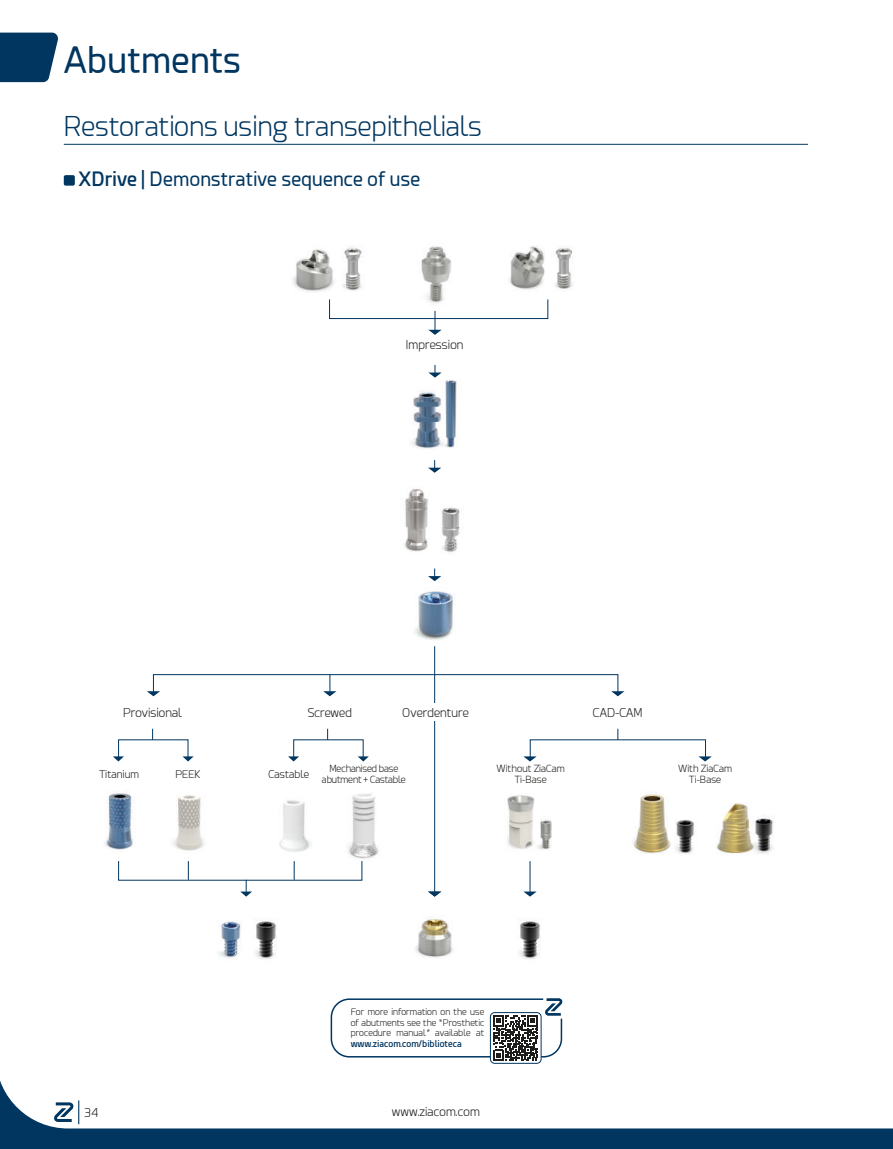
<style>
.page{position:relative;width:893px;height:1149px;background:#fff}
.page>*{position:absolute;margin:0;border:0;box-sizing:border-box;transform-origin:0 0}
.t1{font:36px "Esphimere";color:#003660}
.t2{font:300 27px "Esphimere";color:#003660}
.t3{font:19.5px "Esphimere";color:#003660}
.t4{font:300 12px "Esphimere";color:#1d1d1b}
.t5{font:300 10.5px "Esphimere";color:#1d1d1b}
.t6{font:300 9.75px/11.2px "Esphimere";color:#1d1d1b;text-align:center}
.t7{font:300 9.75px/11.2px "Esphimere";letter-spacing:-.02em;color:#1d1d1b;text-align:center}
.t8{font:300 9px/10.5px "Esphimere";color:#1d1d1b;text-align:justify}
.t9{font:600 9px "Esphimere";color:#003660}
.s1{font-weight:600}
</style>
<div class="page">
<svg style="left:0;top:1060px;width:893px;height:88px"></svg>
<svg style="left:54px;top:1100px;width:25px;height:23px"></svg>
<svg style="left:147px;top:691px;width:13px;height:5px"></svg>
<img style="left:104px;top:792px;width:29px;height:58px">
<img style="left:412px;top:380px;width:45px;height:69px">
<img style="left:415px;top:918px;width:38px;height:40px">
<img style="left:414px;top:591px;width:39px;height:49px">
<img style="left:348px;top:794px;width:31px;height:65px">
<img style="left:279px;top:800px;width:33px;height:52px">
<img style="left:173px;top:795px;width:32px;height:56px">
<svg style="left:113px;top:756px;width:11px;height:5px"></svg>
<svg style="left:183px;top:756px;width:11px;height:5px"></svg>
<svg style="left:188px;top:861px;width:1px;height:18px"></svg>
<svg style="left:294px;top:861px;width:1px;height:18px"></svg>
<svg style="left:240px;top:879px;width:12px;height:17px"></svg>
<svg style="left:428px;top:365px;width:14px;height:12px"></svg>
<svg style="left:428px;top:460px;width:13px;height:12px"></svg>
<svg style="left:428px;top:568px;width:13px;height:13px"></svg>
<svg style="left:288px;top:756px;width:11px;height:5px"></svg>
<svg style="left:358px;top:756px;width:11px;height:5px"></svg>
<div style="left:153px;top:674px;width:465px;height:20px;border:1px solid #003660"></div>
<svg style="left:611px;top:691px;width:13px;height:5px"></svg>
<svg style="left:323px;top:674px;width:13px;height:22px"></svg>
<svg style="left:434px;top:646px;width:1px;height:27px"></svg>
<img style="left:218px;top:921px;width:23px;height:37px">
<svg style="left:523px;top:756px;width:14px;height:5px"></svg>
<svg style="left:698px;top:756px;width:14px;height:5px"></svg>
<div style="left:329px;top:299px;width:219px;height:20px;border:1px solid #003660"></div>
<svg style="left:428px;top:311px;width:14px;height:24px"></svg>
<img style="left:441px;top:507px;width:19px;height:45px">
<img style="left:404px;top:488px;width:24px;height:64px">
<img style="left:411px;top:246px;width:48px;height:58px">
<img style="left:293px;top:246px;width:69px;height:46px">
<img style="left:509px;top:246px;width:64px;height:45px">
<img style="left:255px;top:920px;width:22px;height:39px">
<svg style="left:0;top:33px;width:58px;height:49px;background:#14456c"></svg>
<div style="left:490px;top:1011px;width:51px;height:52px;border:1px solid #003660;border-radius:4px"></div>
<svg style="left:330px;top:998px;width:233px;height:62px"></svg>
<hr style="left:64px;top:144px;width:744px;height:1px;background:#003660">
<div style="left:64px;top:175px;width:11px;height:10px;background:#003660;border-radius:2px"></div>
<hr style="left:530px;top:860px;width:1px;height:33px;background:#003660">
<svg style="left:523px;top:891px;width:14px;height:5px"></svg>
<img style="left:519px;top:920px;width:22px;height:39px">
<img style="left:633px;top:793px;width:62px;height:61px">
<img style="left:716px;top:803px;width:58px;height:51px">
<img style="left:507px;top:795px;width:45px;height:55px">
<hr style="left:434px;top:673px;width:1px;height:219px;background:#003660">
<svg style="left:428px;top:891px;width:13px;height:5px"></svg>
<div style="left:386px;top:703px;width:99px;height:18px;background:#fff"></div>
<h1 class="t1" style="left:64px;top:40px;width:179px">Abutments</h1>
<h2 class="t2" style="left:64px;top:111px;width:420px">Restorations using transepithelials</h2>
<h3 class="t3" style="left:79px;top:167px;width:343px"><span class="s1">XDrive</span> | Demonstrative sequence of use</h3>
<h3 class="t4" style="left:406px;top:338px;width:59px">Impression</h3>
<h3 class="t4" style="left:123px;top:705px;width:60px">Provisional</h3>
<h3 class="t4" style="left:308px;top:705px;width:46px">Screwed</h3>
<h3 class="t4" style="left:593px;top:705px;width:51px">CAD-CAM</h3>
<h3 class="t4" style="left:403px;top:705px;width:68px">Overdenture</h3>
<p class="t5" style="left:99px;top:768px;width:42px">Titanium</p>
<p class="t5" style="left:268px;top:768px;width:42px">Castable</p>
<p class="t6" style="left:496px;top:762px;width:70px">Without ZiaCam<br>Ti-Base</p>
<p class="t6" style="left:678px;top:762px;width:55px">With ZiaCam<br>Ti-Base</p>
<p class="t7" style="left:322px;top:762px;width:85px">Mechanised base abutment + Castable</p>
<p class="t5" style="left:175px;top:768px;width:27px">PEEK</p>
<p class="t8" style="left:351px;top:1006px;width:135px">For more information on the use of abutments see the “Prosthetic procedure manual” available at</p>
<p class="t9" style="left:351px;top:1037px;width:113px">www.ziacom.com/biblioteca</p>
<h3 class="t4" style="left:84px;top:1105px;width:16px">34</h3>
<h3 class="t4" style="left:392px;top:1104px;width:90px">www.ziacom.com</h3>
</div>
